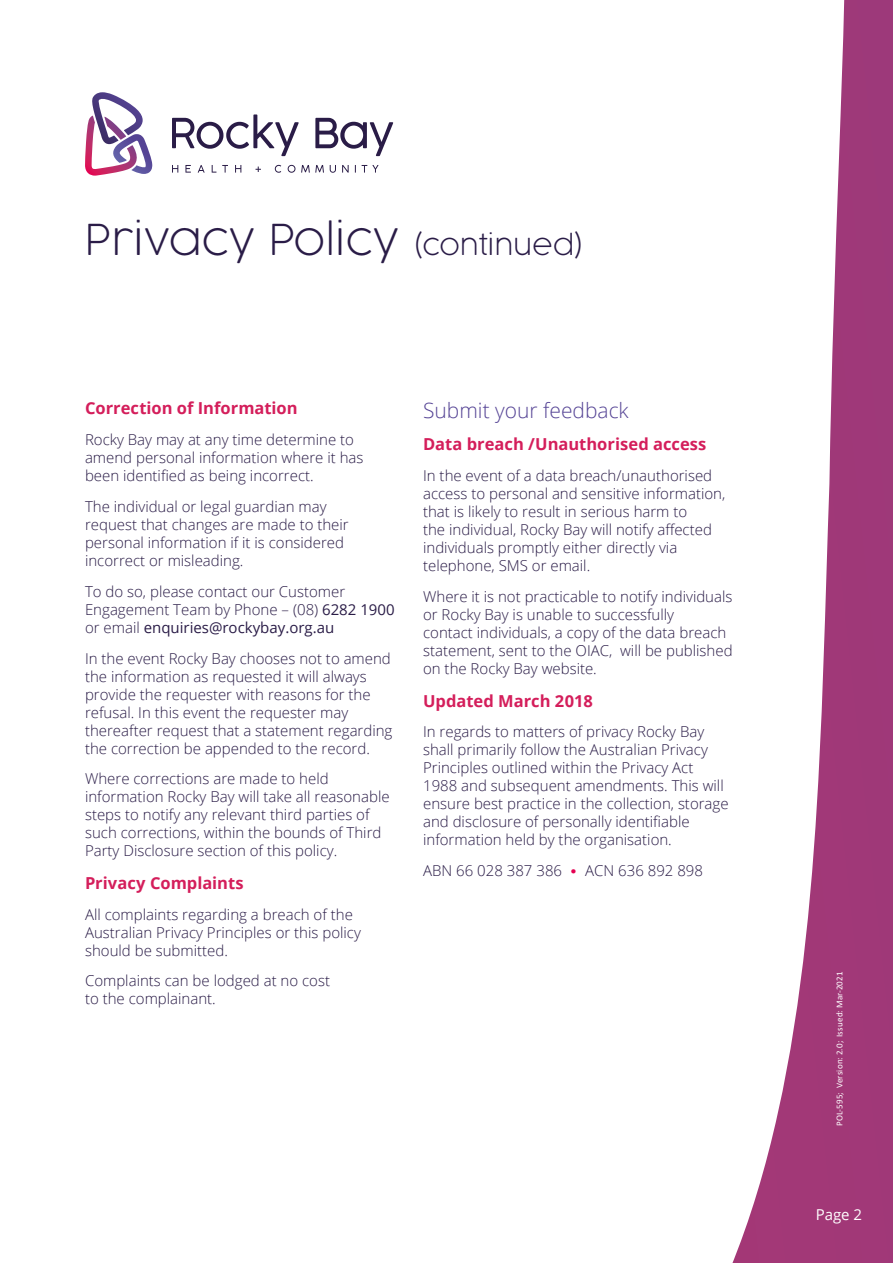
<style>
.page{position:relative;width:893px;height:1263px;background:#9f3878}
.page>*{position:absolute;margin:0;border:0;box-sizing:border-box;transform-origin:0 0}
.t1{font:200 42px "Cocogoose Pro";letter-spacing:.02em;color:#2a1c47}
.t2{font:300 21px "Open Sans";color:#554495}
.t3{font:700 16.5px "Open Sans";color:#d41e5b}
.t4{font:300 15px/18px "Open Sans";color:#2a1c47}
.t5{font:15px "Open Sans";color:#fff}
.t6{font:9px "Calibri";letter-spacing:.02em;color:#fff}
.s1{font-size:27px}
.s2{font-weight:400}
.s3{font-family:"Calibri";color:#e50051}
</style>
<div class="page">
<div style="left:0;top:0;width:845px;height:1263px;background:#fff"></div>
<svg style="left:172px;top:114px;width:221px;height:42px;background:#cac7d1"></svg>
<svg style="left:172px;top:165px;width:207px;height:8px;background:#dbd9e0"></svg>
<svg style="left:85px;top:92px;width:68px;height:84px;background:#c7aeca"></svg>
<h1 class="t1" style="left:85px;top:211px;width:499px">Privacy Policy <span class="s1">(continued)</span></h1>
<p class="t3" style="left:85px;top:397px;width:214px">Correction of Information</p>
<p class="t4" style="left:85px;top:430px;width:280px">Rocky Bay may at any time determine to amend personal information where it has been identified as being incorrect.</p>
<p class="t4" style="left:85px;top:497px;width:265px">The individual or legal guardian may request that changes are made to their personal information if it is considered incorrect or misleading.</p>
<p class="t4" style="left:85px;top:582px;width:311px">To do so, please contact our Customer<br>Engagement Team by Phone – (08) <span class="s2">6282 1900 </span>or email <span class="s2">enquiries@rockybay.org.au</span></p>
<p class="t4" style="left:85px;top:649px;width:309px">In the event Rocky Bay chooses not to amend the information as requested it will always provide the requester with reasons for the refusal. In this event the requester may thereafter request that a statement regarding the correction be appended to the record.</p>
<p class="t4" style="left:85px;top:769px;width:306px">Where corrections are made to held information Rocky Bay will take all reasonable steps to notify any relevant third parties of such corrections, within the bounds of Third Party Disclosure section of this policy.</p>
<p class="t3" style="left:85px;top:871px;width:160px">Privacy Complaints</p>
<p class="t4" style="left:85px;top:905px;width:277px">All complaints regarding a breach of the<br>Australian Privacy Principles or this policy should be submitted.</p>
<p class="t4" style="left:85px;top:971px;width:247px">Complaints can be lodged at no cost to the complainant.</p>
<h2 class="t2" style="left:423px;top:396px;width:207px">Submit your feedback</h2>
<p class="t3" style="left:423px;top:433px;width:285px">Data breach /Unauthorised access</p>
<p class="t4" style="left:423px;top:466px;width:304px">In the event of a data breach/unauthorised access to personal and sensitive information, that is likely to result in serious harm to<br>the individual, Rocky Bay will notify affected individuals promptly either directly via telephone, SMS or email.</p>
<p class="t4" style="left:423px;top:587px;width:311px">Where it is not practicable to notify individuals or Rocky Bay is unable to successfully<br>contact individuals, a copy of the data breach statement, sent to the OIAC, will be published on the Rocky Bay website.</p>
<p class="t3" style="left:423px;top:689px;width:171px">Updated March 2018</p>
<p class="t4" style="left:423px;top:722px;width:307px">In regards to matters of privacy Rocky Bay shall primarily follow the Australian Privacy Principles outlined within the Privacy Act 1988 and subsequent amendments. This will ensure best practice in the collection, storage and disclosure of personally identifiable information held by the organisation.</p>
<p class="t4" style="left:423px;top:861px;width:281px">ABN 66 028 387 386 <span class="s3">•</span> ACN 636 892 898</p>
<p class="t6" style="left:833px;top:1126px;width:156px;rotate:-90deg">POL-595; Version: 2.0; Issued: Mar-2021</p>
<p class="t5" style="left:816px;top:1205px;width:48px">Page 2</p>
</div>
